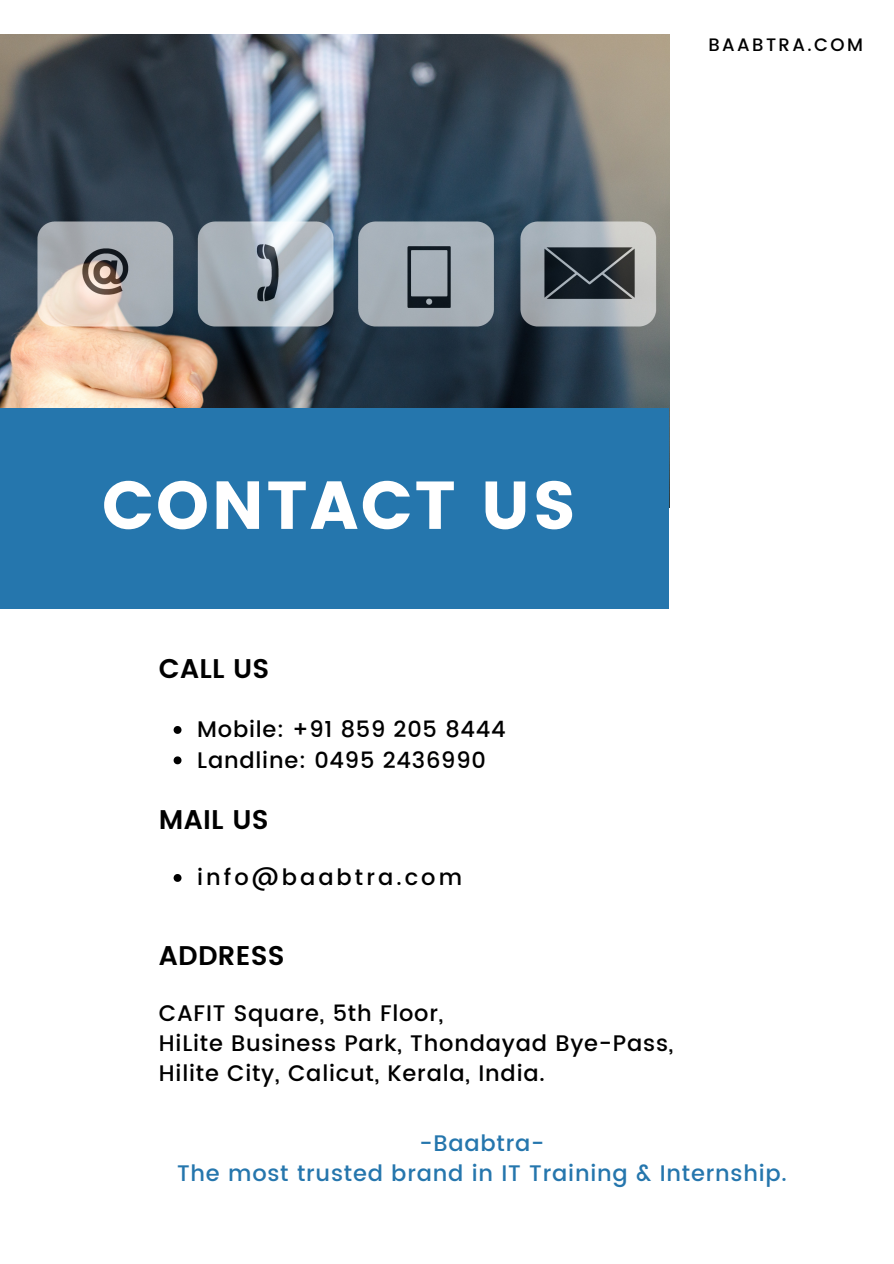
<style>
.page{position:relative;width:894px;height:1264px;background:#fff}
.page>*{position:absolute;margin:0;border:0;box-sizing:border-box;transform-origin:0 0}
.t1{font:67.5px "Poppins";letter-spacing:.035em;color:#fff}
.t2{font:600 27px "Poppins";letter-spacing:.01em;color:#000}
.t3{font:500 22.5px "Poppins";letter-spacing:.035em;color:#000}
.t4{font:500 22.5px "Poppins";letter-spacing:.035em;color:#2576ad}
.t5{font:500 22.5px "Poppins";letter-spacing:.135em;color:#000}
.t6{font:500 18px "Poppins";letter-spacing:.135em;color:#000}
</style>
<div class="page">
<img style="left:0;top:35px;width:669px;height:473px">
<div style="left:0;top:408px;width:668px;height:200px;background:#2576ad"></div>
<svg style="left:173px;top:726px;width:8px;height:8px"></svg>
<svg style="left:173px;top:756px;width:8px;height:8px"></svg>
<svg style="left:173px;top:874px;width:8px;height:7px"></svg>
<p class="t6" style="left:708px;top:34px;width:156px">BAABTRA.COM</p>
<p class="t1" style="left:102px;top:466px;width:475px">CONTACT US</p>
<p class="t2" style="left:159px;top:653px;width:112px">CALL US</p>
<p class="t3" style="left:197px;top:716px;width:310px">Mobile: +91 859 205 8444</p>
<p class="t3" style="left:197px;top:746px;width:290px">Landline: 0495 2436990</p>
<p class="t2" style="left:159px;top:803px;width:111px">MAIL US</p>
<p class="t5" style="left:197px;top:864px;width:266px">info@baabtra.com</p>
<p class="t2" style="left:159px;top:940px;width:127px">ADDRESS</p>
<p class="t3" style="left:159px;top:999px;width:286px">CAFIT Square, 5th Floor,</p>
<p class="t3" style="left:159px;top:1030px;width:515px">HiLite Business Park, Thondayad Bye-Pass,</p>
<p class="t3" style="left:159px;top:1060px;width:387px">Hilite City, Calicut, Kerala, India.</p>
<p class="t4" style="left:419px;top:1129px;width:126px">-Baabtra-</p>
<p class="t4" style="left:177px;top:1160px;width:611px">The most trusted brand in IT Training &amp; Internship.</p>
</div>
